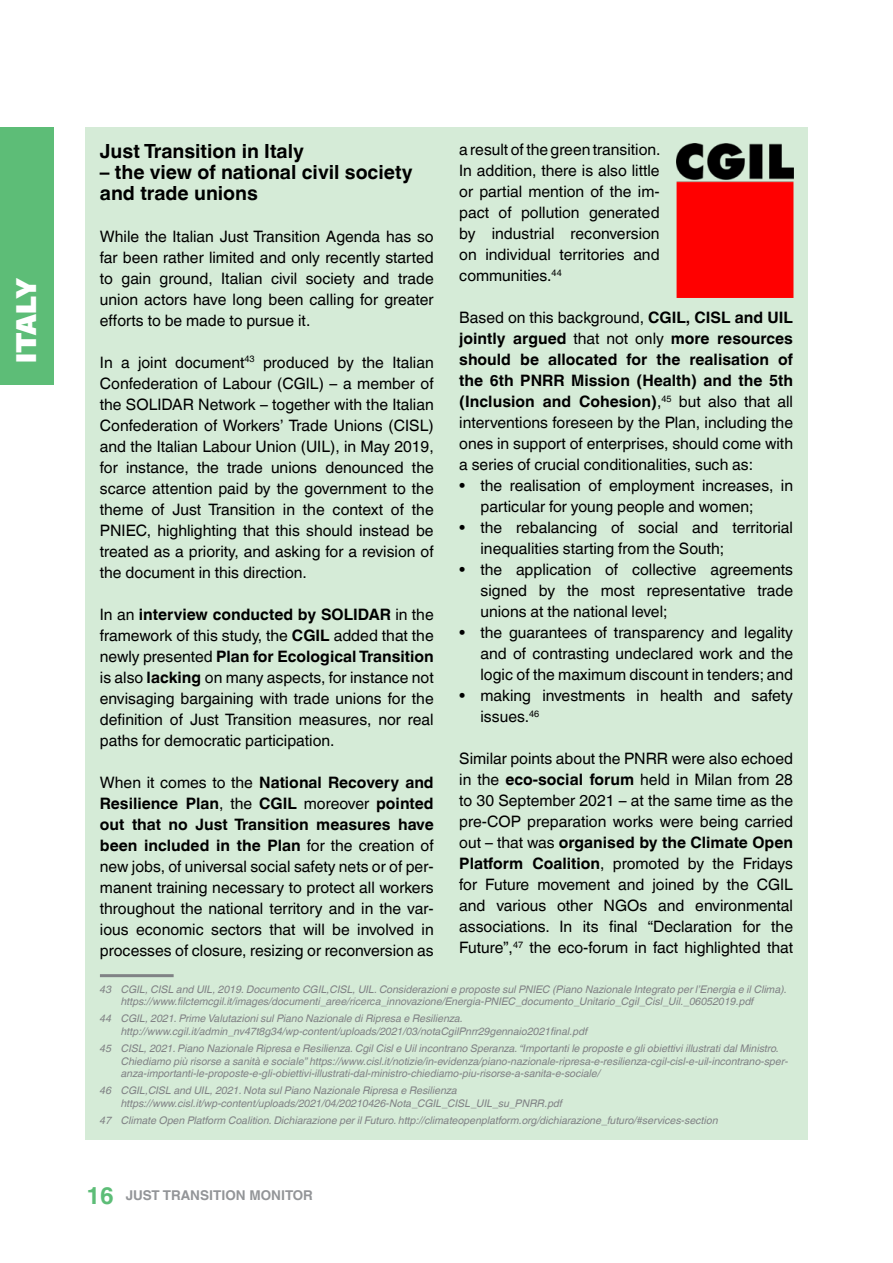
<style>
.page{position:relative;width:893px;height:1263px;background:#fff}
.page>*{position:absolute;margin:0;border:0;box-sizing:border-box;transform-origin:0 0}
.t1{font:900 30px "Work Sans";color:#fff}
.t2{font:700 19.5px/21px "Helvetica World";color:#000}
.t3{font:15.75px/21px "Helvetica World";color:#000;text-align:justify}
.t4{font:700 13.5px "Helvetica World";color:#939598}
.t5{font:italic 10.5px/12.6px "Helvetica World";color:#808285}
.s1{font-weight:700}
.s2{font-size:24px;color:#5dbd77}
</style>
<div class="page">
<div style="left:85px;top:128px;width:723px;height:1012px;background:#d5ebd7"></div>
<hr style="left:100px;top:974px;width:74px;height:3px;background:#808285">
<div style="left:0;top:127px;width:54px;height:258px;background:#5dbd77"></div>
<img style="left:677px;top:144px;width:116px;height:153px">
<h1 class="t1" style="left:3px;top:363px;width:87px;rotate:-90deg">ITALY</h1>
<p class="t3" style="left:459px;top:139px;width:203px">a result of the green transition.<br>In addition, there is also little or partial mention of the im&shy;pact of pollution generated by industrial reconversion on individual territories and communities.<sup>44</sup></p>
<p class="t3" style="left:459px;top:307px;width:335px">Based on this background, <span class="s1">CGIL, CISL and UIL jointly argued</span> that not only <span class="s1">more resources should be allocated for the realisation of the 6th PNRR Mission (Health) and the 5th (Inclusion and Cohesion)</span>,<sup>45</sup> but also that all interventions foreseen by the Plan, including the ones in support of enterprises, should come with a series of crucial conditionalities, such as:</p>
<p class="t3" style="left:480px;top:475px;width:314px;text-indent:-21px">• the realisation of employment increases, in particular for young people and women;</p>
<p class="t3" style="left:480px;top:517px;width:314px;text-indent:-21px">• the rebalancing of social and territorial inequalities starting from the South;</p>
<p class="t3" style="left:480px;top:559px;width:314px;text-indent:-21px">• the application of collective agreements signed by the most representative trade unions at the national level;</p>
<p class="t3" style="left:480px;top:622px;width:314px;text-indent:-21px">• the guarantees of transparency and legality and of contrasting undeclared work and the logic of the maximum discount in tenders; and</p>
<p class="t3" style="left:480px;top:685px;width:314px;text-indent:-21px">• making investments in health and safety issues.<sup>46</sup></p>
<p class="t3" style="left:459px;top:748px;width:335px">Similar points about the PNRR were also echoed in the <span class="s1">eco-social forum</span> held in Milan from 28 to 30 September 2021 – at the same time as the pre-COP preparation works were being carried out – that was <span class="s1">organised by the Climate Open Platform Coalition</span>, promoted by the Fridays for Future movement and joined by the CGIL and various other NGOs and environmental associations. In its final “Declaration for the Future”,<sup>47</sup> the eco-forum in fact highlighted that</p>
<p class="t2" style="left:100px;top:140px;width:206px">Just Transition in Italy</p>
<p class="t2" style="left:100px;top:161px;width:314px">– the view of national civil society and trade unions</p>
<p class="t3" style="left:100px;top:226px;width:335px">While the Italian Just Transition Agenda has so far been rather limited and only recently started to gain ground, Italian civil society and trade union actors have long been calling for greater efforts to be made to pursue it.</p>
<p class="t3" style="left:100px;top:352px;width:335px">In a joint document<sup>43</sup> produced by the Italian Confederation of Labour (CGIL) – a member of the SOLIDAR Network – together with the Italian Confederation of Workers’ Trade Unions (CISL) and the Italian Labour Union (UIL), in May 2019, for instance, the trade unions denounced the scarce attention paid by the government to the theme of Just Transition in the context of the PNIEC, highlighting that this should instead be treated as a priority, and asking for a revision of the document in this direction.</p>
<p class="t3" style="left:100px;top:604px;width:335px">In an <span class="s1">interview conducted by SOLIDAR</span> in the framework of this study, the <span class="s1">CGIL</span> added that the newly presented <span class="s1">Plan for Ecological Transition </span>is also <span class="s1">lacking</span> on many aspects, for instance not envisaging bargaining with trade unions for the definition of Just Transition measures, nor real paths for democratic participation.</p>
<p class="t3" style="left:100px;top:771px;width:335px">When it comes to the <span class="s1">National Recovery and Resilience Plan</span>, the <span class="s1">CGIL</span> moreover <span class="s1">pointed out that no Just Transition measures have been included in the Plan</span> for the creation of new jobs, of universal social safety nets or of per&shy;manent training necessary to protect all workers throughout the national territory and in the var&shy;ious economic sectors that will be involved in processes of closure, resizing or reconversion as</p>
<p class="t5" style="left:121px;top:983px;width:667px;text-indent:-21px">43 CGIL, CISL and UIL, 2019. Documento CGIL,CISL, UIL. Considerazioni e proposte sul PNIEC (Piano Nazionale Integrato per l’Energia e il Clima). https://www.filctemcgil.it/images/documenti_aree/ricerca_innovazione/Energia-PNIEC_documento_Unitario_Cgil_Cisl_Uil._06052019.pdf</p>
<p class="t5" style="left:121px;top:1012px;width:468px;text-indent:-21px">44 CGIL, 2021. Prime Valutazioni sul Piano Nazionale di Ripresa e Resilienza. http://www.cgil.it/admin_nv47t8g34/wp-content/uploads/2021/03/notaCgilPnrr29gennaio2021final.pdf</p>
<p class="t5" style="left:121px;top:1042px;width:669px;text-indent:-21px">45 CISL, 2021. Piano Nazionale Ripresa e Resilienza. Cgil Cisl e Uil incontrano Speranza. “Importanti le proposte e gli obiettivi illustrati dal Ministro.<br>Chiediamo più risorse a sanità e sociale” https://www.cisl.it/notizie/in-evidenza/piano-nazionale-ripresa-e-resilienza-cgil-cisl-e-uil-incontrano-sper&shy;anza-importanti-le-proposte-e-gli-obiettivi-illustrati-dal-ministro-chiediamo-piu-risorse-a-sanita-e-sociale/</p>
<p class="t5" style="left:121px;top:1084px;width:443px;text-indent:-21px">46 CGIL,CISL and UIL, 2021. Nota sul Piano Nazionale Ripresa e Resilienza https://www.cisl.it/wp-content/uploads/2021/04/20210426-Nota_CGIL_CISL_UIL_su_PNRR.pdf</p>
<p class="t5" style="left:100px;top:1114px;width:620px">47 Climate Open Platform Coalition. Dichiarazione per il Futuro. http://climateopenplatform.org/dichiarazione_futuro/#services-section</p>
<p class="t4" style="left:86px;top:1187px;width:228px"><span class="s2">16</span> JUST TRANSITION MONITOR</p>
</div>
